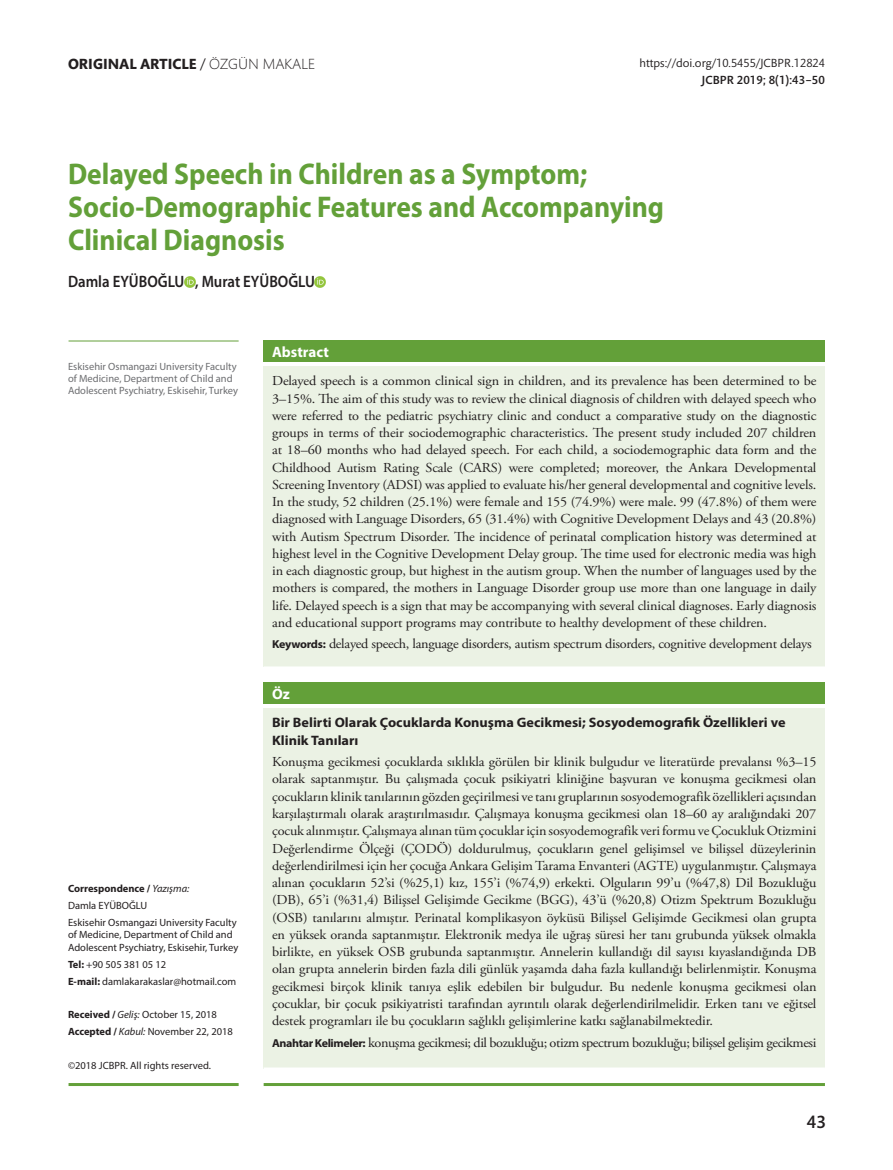
<style>
.page{position:relative;width:893px;height:1170px;background:#fff}
.page>*{position:absolute;margin:0;border:0;box-sizing:border-box;transform-origin:0 0}
.t1{font:700 30px/33px "Myriad Pro";color:#63a039;scale:.92 1}
.t2{font:500 18px "Mundo Sans Std";color:#231f20}
.t3{font:600 16.5px "Myriad Pro";color:#231f20;scale:.9 1}
.t4{font:700 15px "Mundo Sans Std";color:#231f20}
.t5{font:700 15px "Myriad Pro";color:#fff}
.t6{font:13.65px/17.2px "Adobe Garamond Pro";letter-spacing:-.02em;color:#231f20;text-align:justify;scale:1.04 1}
.t7{font:700 13.65px/17.2px "Myriad Pro";color:#231f20;scale:1.04 1}
.t8{font:12px "Mundo Sans Std";color:#231f20}
.t9{font:500 12px "Mundo Sans Std";letter-spacing:.01em;color:#231f20}
.t10{font:10.5px/16.8px "Myriad Pro";color:#231f20}
.t11{font:10.5px/12px "Myriad Pro";color:#6c6d70}
.s1{font-weight:400}
.s2{font-weight:300}
.s3{font-weight:700}
.s4{font-style:italic}
.s5{font-family:"Myriad Pro";font-weight:700;font-size:11.55px}
</style>
<div class="page">
<hr style="left:69px;top:1082px;width:170px;height:3px;background:#63a039">
<hr style="left:264px;top:1082px;width:561px;height:3px;background:#63a039">
<hr style="left:69px;top:340px;width:170px;height:1px;background:#63a039">
<svg style="left:184px;top:276px;width:11px;height:11px"></svg>
<svg style="left:315px;top:276px;width:11px;height:11px"></svg>
<div style="left:264px;top:340px;width:561px;height:22px;background:#63a039"></div>
<div style="left:264px;top:366px;width:561px;height:301px;background:#ebf2e4"></div>
<hr style="left:264px;top:666px;width:561px;height:2px;background:#fff">
<div style="left:264px;top:682px;width:561px;height:21px;background:#63a039"></div>
<div style="left:264px;top:708px;width:561px;height:360px;background:#ebf2e4"></div>
<hr style="left:264px;top:1067px;width:561px;height:1px;background:#fff">
<p class="t4" style="left:68px;top:56px;width:248px">ORIGINAL ARTICLE <span class="s1">/</span> <span class="s2">ÖZGÜN MAKALE</span></p>
<p class="t8" style="left:639px;top:57px;width:187px">https://doi.org/10.5455/JCBPR.12824</p>
<h1 class="t1" style="left:68px;top:156px;width:649px">Delayed Speech in Children as a Symptom;<br>Socio-Demographic Features and Accompanying<br>Clinical Diagnosis</h1>
<p class="t3" style="left:68px;top:271px;width:276px">Damla EYÜBOĞLU , Murat EYÜBOĞLU</p>
<p class="t9" style="left:702px;top:74px;width:125px">JCBPR 2019; 8(1):43−50</p>
<p class="t11" style="left:68px;top:360px;width:172px">Eskisehir Osmangazi University Faculty of Medicine, Department of Child and<br>Adolescent Psychiatry, Eskisehir, Turkey</p>
<p class="t10" style="left:68px;top:879px;width:170px"><span class="s3">Correspondence /</span> <span class="s4">Yazışma:<br></span>Damla EYÜBOĞLU<br>Eskisehir Osmangazi University Faculty</p>
<p class="t10" style="left:68px;top:928px;width:172px;line-height:12.6px">of Medicine, Department of Child and<br>Adolescent Psychiatry, Eskisehir, Turkey</p>
<p class="t10" style="left:68px;top:955px;width:170px"><span class="s3">Tel:</span> +90 505 381 05 12<br><span class="s3">E-mail:</span> damlakarakaslar@hotmail.com</p>
<p class="t10" style="left:68px;top:1006px;width:166px"><span class="s3">Received /</span> <span class="s4">Geliş:</span> October 15, 2018<br><span class="s3">Accepted /</span> <span class="s4">Kabul:</span> November 22, 2018</p>
<p class="t10" style="left:68px;top:1056px;width:145px">©2018 JCBPR. All rights reserved.</p>
<p class="t5" style="left:272px;top:342px;width:58px">Abstract</p>
<p class="t6" style="left:272px;top:373px;width:525px">Delayed speech is a common clinical sign in children, and its prevalence has been determined to be 3–15%. The aim of this study was to review the clinical diagnosis of children with delayed speech who were referred to the pediatric psychiatry clinic and conduct a comparative study on the diagnostic groups in terms of their sociodemographic characteristics. The present study included 207 children at 18–60 months who had delayed speech. For each child, a sociodemographic data form and the Childhood Autism Rating Scale (CARS) were completed; moreover, the Ankara Developmental Screening Inventory (ADSI) was applied to evaluate his/her general developmental and cognitive levels.<br>In the study, 52 children (25.1%) were female and 155 (74.9%) were male. 99 (47.8%) of them were diagnosed with Language Disorders, 65 (31.4%) with Cognitive Development Delays and 43 (20.8%) with Autism Spectrum Disorder. The incidence of perinatal complication history was determined at highest level in the Cognitive Development Delay group. The time used for electronic media was high in each diagnostic group, but highest in the autism group. When the number of languages used by the mothers is compared, the mothers in Language Disorder group use more than one language in daily life. Delayed speech is a sign that may be accompanying with several clinical diagnoses. Early diagnosis and educational support programs may contribute to healthy development of these children.</p>
<p class="t6" style="left:272px;top:636px;width:520px"><span class="s5">Keywords:</span> delayed speech, language disorders, autism spectrum disorders, cognitive development delays</p>
<p class="t5" style="left:272px;top:683px;width:19px">Öz</p>
<p class="t7" style="left:272px;top:713px;width:495px">Bir Belirti Olarak Çocuklarda Konuşma Gecikmesi; Sosyodemografik Özellikleri ve<br>Klinik Tanıları</p>
<p class="t6" style="left:272px;top:753px;width:525px">Konuşma gecikmesi çocuklarda sıklıkla görülen bir klinik bulgudur ve literatürde prevalansı %3–15 olarak saptanmıştır. Bu çalışmada çocuk psikiyatri kliniğine başvuran ve konuşma gecikmesi olan çocukların klinik tanılarının gözden geçirilmesi ve tanı gruplarının sosyodemografik özellikleri açısından karşılaştırmalı olarak araştırılmasıdır. Çalışmaya konuşma gecikmesi olan 18–60 ay aralığındaki 207 çocuk alınmıştır. Çalışmaya alınan tüm çocuklar için sosyodemografik veri formu ve Çocukluk Otizmini Değerlendirme Ölçeği (ÇODÖ) doldurulmuş, çocukların genel gelişimsel ve bilişsel düzeylerinin değerlendirilmesi için her çocuğa Ankara Gelişim Tarama Envanteri (AGTE) uygulanmıştır. Çalışmaya alınan çocukların 52’si (%25,1) kız, 155’i (%74,9) erkekti. Olguların 99’u (%47,8) Dil Bozukluğu (DB), 65’i (%31,4) Bilişsel Gelişimde Gecikme (BGG), 43’ü (%20,8) Otizm Spektrum Bozukluğu (OSB) tanılarını almıştır. Perinatal komplikasyon öyküsü Bilişsel Gelişimde Gecikmesi olan grupta en yüksek oranda saptanmıştır. Elektronik medya ile uğraş süresi her tanı grubunda yüksek olmakla birlikte, en yüksek OSB grubunda saptanmıştır. Annelerin kullandığı dil sayısı kıyaslandığında DB olan grupta annelerin birden fazla dili günlük yaşamda daha fazla kullandığı belirlenmiştir. Konuşma gecikmesi birçok klinik tanıya eşlik edebilen bir bulgudur. Bu nedenle konuşma gecikmesi olan çocuklar, bir çocuk psikiyatristi tarafından ayrıntılı olarak değerlendirilmelidir. Erken tanı ve eğitsel destek programları ile bu çocukların sağlıklı gelişimlerine katkı sağlanabilmektedir.</p>
<p class="t6" style="left:272px;top:1034px;width:525px"><span class="s5">Anahtar Kelimeler:</span> konuşma gecikmesi; dil bozukluğu; otizm spectrum bozukluğu; bilişsel gelişim gecikmesi</p>
<h2 class="t2" style="left:807px;top:1111px;width:21px">43</h2>
</div>
